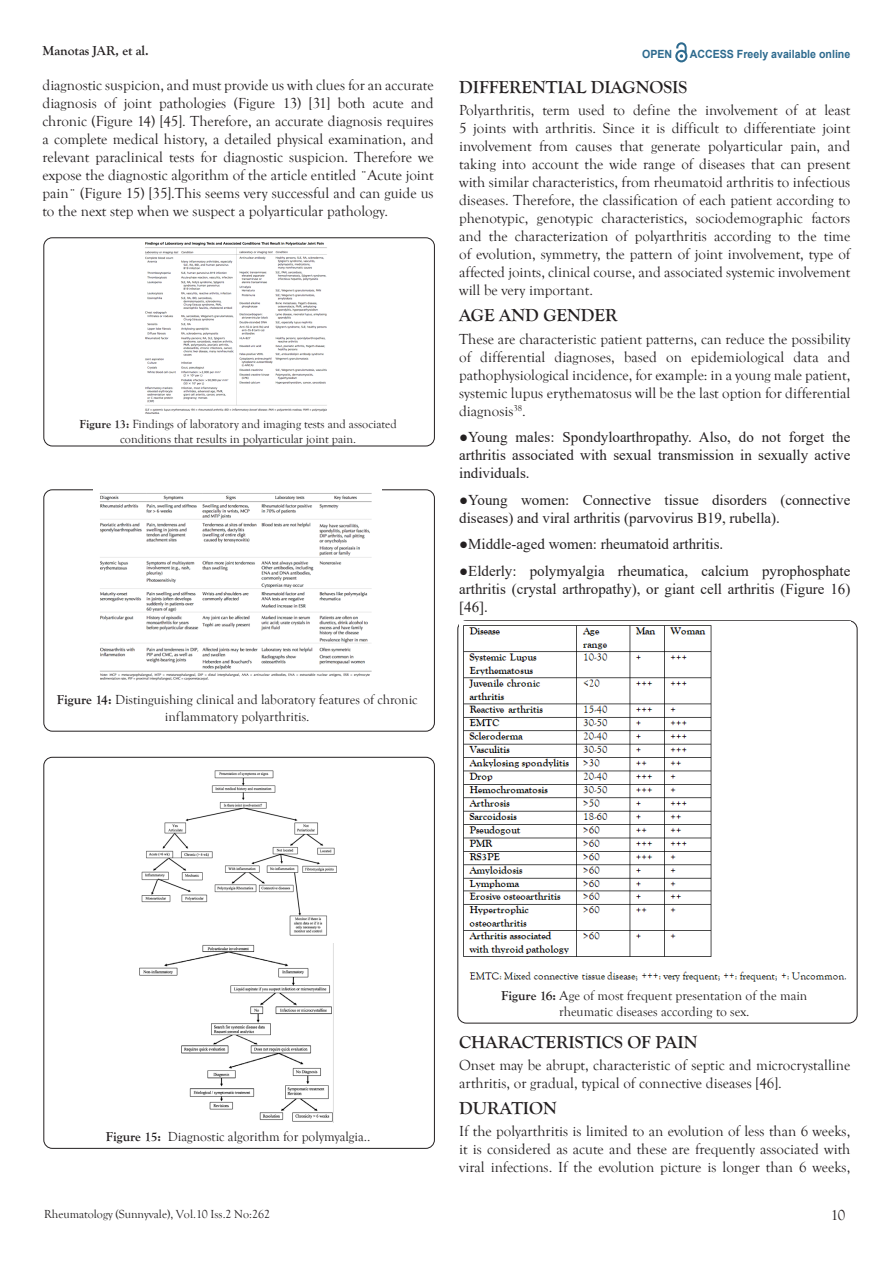
<style>
.page{position:relative;width:893px;height:1263px;background:#fff}
.page>*{position:absolute;margin:0;border:0;box-sizing:border-box;transform-origin:0 0}
.t1{font:700 18px "Goudy Old Style T";color:#231f20}
.t2{font:15px/18px "Goudy Old Style T";color:#231f20;text-align:justify}
.t3{font:15px/18px "Times New Roman";color:#231f20;text-align:justify}
.t4{font:13.5px/16.2px "Goudy Old Style T";color:#231f20;text-align:center}
.t5{font:700 13.5px "Goudy Old Style T";color:#231f20}
.t6{font:12.15px/14.5px "Goudy Old Style T";color:#231f20;text-align:center}
.t7{font:12px "Goudy Old Style T";color:#231f20}
.t8{font:700 11.25px "Arial";color:#2d6a8e;scale:.94 1}
.s1{font-weight:700}
</style>
<div class="page">
<svg style="left:675px;top:43px;width:12px;height:19px"></svg>
<img style="left:100px;top:493px;width:272px;height:188px">
<img style="left:141px;top:770px;width:196px;height:166px">
<img style="left:139px;top:943px;width:195px;height:180px">
<img style="left:463px;top:625px;width:384px;height:357px">
<img style="left:145px;top:242px;width:182px;height:172px">
<div style="left:44px;top:238px;width:390px;height:208px;border:1px solid #231f20;border-radius:9px"></div>
<p class="t5" style="left:43px;top:43px;width:108px">Manotas JAR, et al.</p>
<p class="t8" style="left:642px;top:47px;width:34px">OPEN</p>
<p class="t8" style="left:690px;top:46px;width:172px">ACCESS Freely available online</p>
<p class="t2" style="left:43px;top:77px;width:393px">diagnostic suspicion, and must provide us with clues for an accurate diagnosis of joint pathologies (Figure 13) [31] both acute and chronic (Figure 14) [45]. Therefore, an accurate diagnosis requires a complete medical history, a detailed physical examination, and relevant paraclinical tests for diagnostic suspicion. Therefore we expose the diagnostic algorithm of the article entitled ¨Acute joint pain¨ (Figure 15) [35].This seems very successful and can guide us to the next step when we suspect a polyarticular pathology.</p>
<p class="t1" style="left:459px;top:77px;width:230px">DIFFERENTIAL DIAGNOSIS</p>
<p class="t2" style="left:459px;top:102px;width:393px">Polyarthritis, term used to define the involvement of at least 5 joints with arthritis. Since it is difficult to differentiate joint involvement from causes that generate polyarticular pain, and taking into account the wide range of diseases that can present with similar characteristics, from rheumatoid arthritis to infectious diseases. Therefore, the classification of each patient according to phenotypic, genotypic characteristics, sociodemographic factors and the characterization of polyarthritis according to the time of evolution, symmetry, the pattern of joint involvement, type of affected joints, clinical course, and associated systemic involvement will be very important.</p>
<p class="t1" style="left:459px;top:305px;width:160px">AGE AND GENDER</p>
<p class="t2" style="left:459px;top:330px;width:393px">These are characteristic patient patterns, can reduce the possibility of differential diagnoses, based on epidemiological data and pathophysiological incidence, for example: in a young male patient, systemic lupus erythematosus will be the last option for differential diagnosis<sup>38</sup>.</p>
<p class="t3" style="left:459px;top:428px;width:393px">●Young males: Spondyloarthropathy. Also, do not forget the arthritis associated with sexual transmission in sexually active individuals.</p>
<p class="t3" style="left:459px;top:490px;width:393px">●Young women: Connective tissue disorders (connective diseases) and viral arthritis (parvovirus B19, rubella).</p>
<p class="t3" style="left:459px;top:535px;width:266px">●Middle-aged women: rheumatoid arthritis.</p>
<p class="t3" style="left:459px;top:561px;width:393px">●Elderly: polymyalgia rheumatica, calcium pyrophosphate arthritis (crystal arthropathy), or giant cell arthritis (Figure 16) [46].</p>
<p class="t6" style="left:80px;top:417px;width:319px"><span class="s1">Figure 13:</span> Findings of laboratory and imaging tests and associated conditions that results in polyarticular joint pain.</p>
<p class="t4" style="left:57px;top:692px;width:362px"><span class="s1">Figure 14:</span> Distinguishing clinical and laboratory features of chronic inflammatory polyarthritis.</p>
<p class="t4" style="left:106px;top:1129px;width:266px"><span class="s1">Figure 15:</span> Diagnostic algorithm for polymyalgia..</p>
<p class="t7" style="left:44px;top:1207px;width:228px">Rheumatology (Sunnyvale), Vol.10 Iss.2 No:262</p>
<p class="t4" style="left:501px;top:988px;width:308px"><span class="s1">Figure 16:</span> Age of most frequent presentation of the main rheumatic diseases according to sex.</p>
<p class="t1" style="left:459px;top:1032px;width:240px">CHARACTERISTICS OF PAIN</p>
<p class="t2" style="left:459px;top:1056px;width:393px">Onset may be abrupt, characteristic of septic and microcrystalline arthritis, or gradual, typical of connective diseases [46].</p>
<p class="t1" style="left:459px;top:1098px;width:99px">DURATION</p>
<p class="t2" style="left:459px;top:1122px;width:393px">If the polyarthritis is limited to an evolution of less than 6 weeks, it is considered as acute and these are frequently associated with viral infections. If the evolution picture is longer than 6 weeks,</p>
<p class="t2" style="left:831px;top:1207px;width:16px">10</p>
</div>
